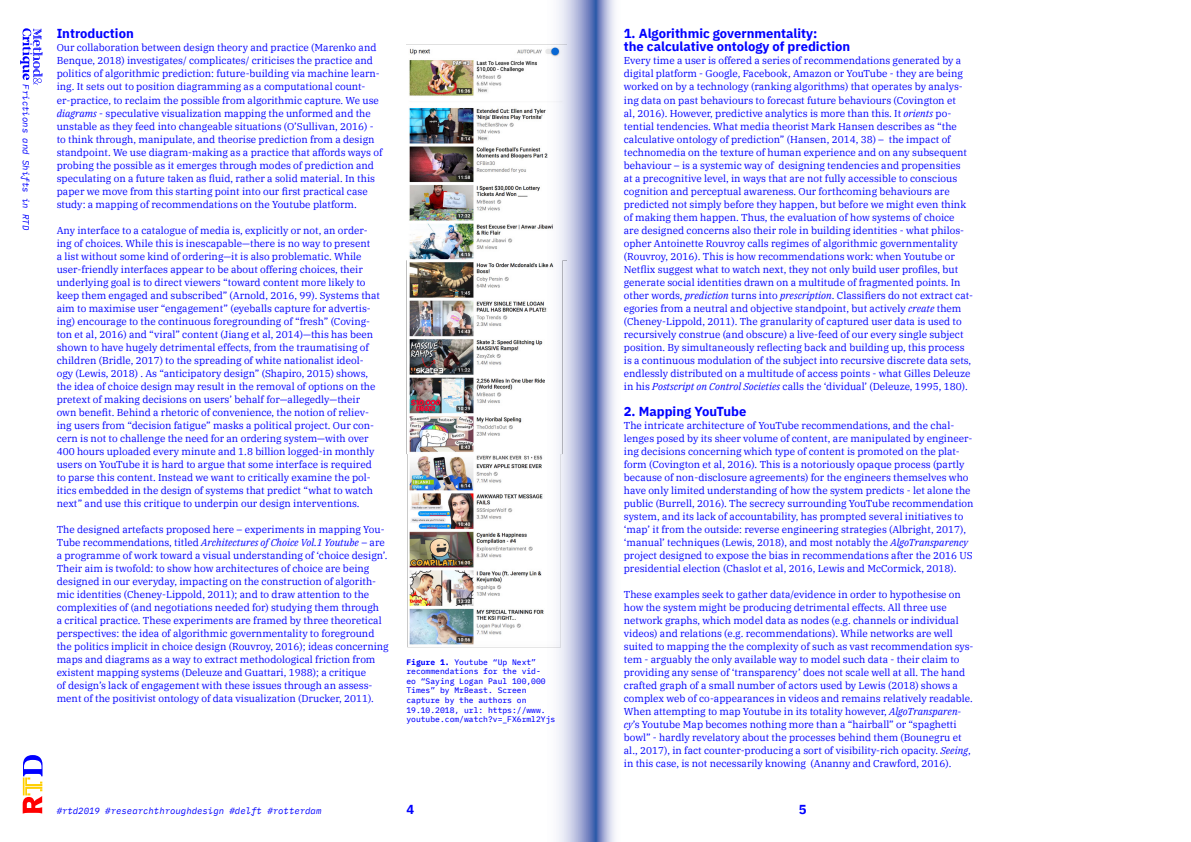
<style>
.page{position:relative;width:1191px;height:842px;background:#fff}
.page>*{position:absolute;margin:0;border:0;box-sizing:border-box;transform-origin:0 0}
.Main_Body_Text{font:700 13px/13px "IBM Plex Sans";color:#00f}
.Main_Body_Text-2{font:10px/13px "IBM Plex Serif";color:#00f}
.t1{font:italic 9px "IBM Plex Mono";color:#00f}
.Image_Caption{font:8px/9.6px "IBM Plex Mono Text";color:#00f}
.s1{font-style:italic}
.s2{font-family:"IBM Plex Mono";font-weight:700}
</style>
<div class="page">
<svg style="left:595px;top:0;width:20px;height:842px;background:#94a4d1"></svg>
<svg style="left:558px;top:0;width:37px;height:842px;background:#a1acd5"></svg>
<svg style="left:20px;top:28px;width:23px;height:57px"></svg>
<svg style="left:23px;top:755px;width:20px;height:59px"></svg>
<img style="left:406px;top:44px;width:160px;height:604px">
<p class="t1" style="left:33px;top:84px;width:147px;rotate:90deg">Frictions and Shifts in RTD</p>
<p class="Main_Body_Text" style="left:57px;top:26px;width:79px">Introduction</p>
<p class="Main_Body_Text-2" style="left:57px;top:41px;width:327px">Our collaboration between design theory and practice (Marenko and Benque, 2018) investigates/ complicates/ criticises the practice and politics of algorithmic prediction: future-building via machine learn&shy;ing. It sets out to position diagramming as a computational count&shy;er-practice, to reclaim the possible from algorithmic capture. We use <span class="s1">diagrams</span> - speculative visualization mapping the unformed and the unstable as they feed into changeable situations (O’Sullivan, 2016) - to think through, manipulate, and theorise prediction from a design standpoint. We use diagram-making as a practice that affords ways of probing the possible as it emerges through modes of prediction and speculating on a future taken as fluid, rather a solid material. In this paper we move from this starting point into our first practical case study: a mapping of recommendations on the Youtube platform.</p>
<p class="Main_Body_Text-2" style="left:57px;top:223px;width:325px">Any interface to a catalogue of media is, explicitly or not, an order&shy;ing of choices. While this is inescapable—there is no way to present<br>a list without some kind of ordering—it is also problematic. While user-friendly interfaces appear to be about offering choices, their underlying goal is to direct viewers “toward content more likely to keep them engaged and subscribed” (Arnold, 2016, 99). Systems that aim to maximise user “engagement” (eyeballs capture for advertis&shy;ing) encourage to the continuous foregrounding of “fresh” (Coving&shy;ton et al, 2016) and “viral” content (Jiang et al, 2014)—this has been shown to have hugely detrimental effects, from the traumatising of children (Bridle, 2017) to the spreading of white nationalist ideol&shy;ogy (Lewis, 2018) . As “anticipatory design” (Shapiro, 2015) shows, the idea of choice design may result in the removal of options on the pretext of making decisions on users’ behalf for—allegedly—their own benefit. Behind a rhetoric of convenience, the notion of reliev&shy;ing users from “decision fatigue” masks a political project. Our con&shy;cern is not to challenge the need for an ordering system—with over 400 hours uploaded every minute and 1.8 billion logged-in monthly users on YouTube it is hard to argue that some interface is required to parse this content. Instead we want to critically examine the pol&shy;itics embedded in the design of systems that predict “what to watch next” and use this critique to underpin our design interventions.</p>
<p class="Main_Body_Text-2" style="left:57px;top:522px;width:333px">The designed artefacts proposed here – experiments in mapping You-Tube recommendations, titled <span class="s1">Architectures of Choice Vol.1 Youtube</span> – are a programme of work toward a visual understanding of ‘choice design’.<br>Their aim is twofold: to show how architectures of choice are being designed in our everyday, impacting on the construction of algorith&shy;mic identities (Cheney-Lippold, 2011); and to draw attention to the complexities of (and negotiations needed for) studying them through<br>a critical practice. These experiments are framed by three theoretical perspectives: the idea of algorithmic governmentality to foreground the politics implicit in choice design (Rouvroy, 2016); ideas concerning maps and diagrams as a way to extract methodological friction from existent mapping systems (Deleuze and Guattari, 1988); a critique<br>of design’s lack of engagement with these issues through an assess&shy;ment of the positivist ontology of data visualization (Drucker, 2011).</p>
<p class="Image_Caption" style="left:406px;top:656px;width:150px"><span class="s2">Figure 1.</span> Youtube “Up Next” recommendations for the vid-<br>eo “Saying Logan Paul 100,000<br>Times” by MrBeast. Screen capture by the authors on<br>19.10.2018, url: https://www. youtube.com/watch?v=_FX6rml2Yjs</p>
<p class="Main_Body_Text" style="left:624px;top:26px;width:228px">1. Algorithmic governmentality:<br>the calculative ontology of prediction</p>
<p class="Main_Body_Text-2" style="left:624px;top:54px;width:351px">Every time a user is offered a series of recommendations generated by a digital platform - Google, Facebook, Amazon or YouTube - they are being worked on by a technology (ranking algorithms) that operates by analys&shy;ing data on past behaviours to forecast future behaviours (Covington et<br>al, 2016). However, predictive analytics is more than this. It <span class="s1">orients</span> po&shy;tential tendencies. What media theorist Mark Hansen describes as “the calculative ontology of prediction” (Hansen, 2014, 38) – the impact of technomedia on the texture of human experience and on any subsequent behaviour – is a systemic way of designing tendencies and propensities<br>at a precognitive level, in ways that are not fully accessible to conscious cognition and perceptual awareness. Our forthcoming behaviours are predicted not simply before they happen, but before we might even think of making them happen. Thus, the evaluation of how systems of choice<br>are designed concerns also their role in building identities - what philos&shy;opher Antoinette Rouvroy calls regimes of algorithmic governmentality (Rouvroy, 2016). This is how recommendations work: when Youtube or Netflix suggest what to watch next, they not only build user profiles, but generate social identities drawn on a multitude of fragmented points. In other words, <span class="s1">prediction</span> turns into <span class="s1">prescription</span>. Classifiers do not extract cat&shy;egories from a neutral and objective standpoint, but actively <span class="s1">create</span> them (Cheney-Lippold, 2011). The granularity of captured user data is used to recursively construe (and obscure) a live-feed of our every single subject position. By simultaneously reflecting back and building up, this process is a continuous modulation of the subject into recursive discrete data sets, endlessly distributed on a multitude of access points - what Gilles Deleuze in his <span class="s1">Postscript on Control Societies</span> calls the ‘dividual’ (Deleuze, 1995, 180).</p>
<p class="Main_Body_Text" style="left:624px;top:403px;width:124px">2. Mapping YouTube</p>
<p class="Main_Body_Text-2" style="left:624px;top:418px;width:351px">The intricate architecture of YouTube recommendations, and the chal&shy;lenges posed by its sheer volume of content, are manipulated by engineer&shy;ing decisions concerning which type of content is promoted on the plat&shy;form (Covington et al, 2016). This is a notoriously opaque process (partly because of non-disclosure agreements) for the engineers themselves who have only limited understanding of how the system predicts - let alone the public (Burrell, 2016). The secrecy surrounding YouTube recommendation system, and its lack of accountability, has prompted several initiatives to ‘map’ it from the outside: reverse engineering strategies (Albright, 2017), ‘manual’ techniques (Lewis, 2018), and most notably the <span class="s1">AlgoTransparency </span>project designed to expose the bias in recommendations after the 2016 US presidential election (Chaslot et al, 2016, Lewis and McCormick, 2018).</p>
<p class="Main_Body_Text-2" style="left:624px;top:587px;width:351px">These examples seek to gather data/evidence in order to hypothesise on how the system might be producing detrimental effects. All three use network graphs, which model data as nodes (e.g. channels or individual videos) and relations (e.g. recommendations). While networks are well suited to mapping the the complexity of such as vast recommendation sys&shy;tem - arguably the only available way to model such data - their claim to providing any sense of ‘transparency’ does not scale well at all. The hand crafted graph of a small number of actors used by Lewis (2018) shows a complex web of co-appearances in videos and remains relatively readable.<br>When attempting to map Youtube in its totality however, <span class="s1">AlgoTransparen&shy;cy</span>’s Youtube Map becomes nothing more than a “hairball” or “spaghetti bowl” - hardly revelatory about the processes behind them (Bounegru et al., 2017), in fact counter-producing a sort of visibility-rich opacity. <span class="s1">Seeing</span>, in this case, is not necessarily knowing (Ananny and Crawford, 2016).</p>
<p class="t1" style="left:57px;top:803px;width:266px">#rtd2019 #researchthroughdesign #delft #rotterdam</p>
<h1 class="Main_Body_Text" style="left:406px;top:801px;width:9px">4</h1>
<h1 class="Main_Body_Text" style="left:798px;top:801px;width:9px">5</h1>
</div>
